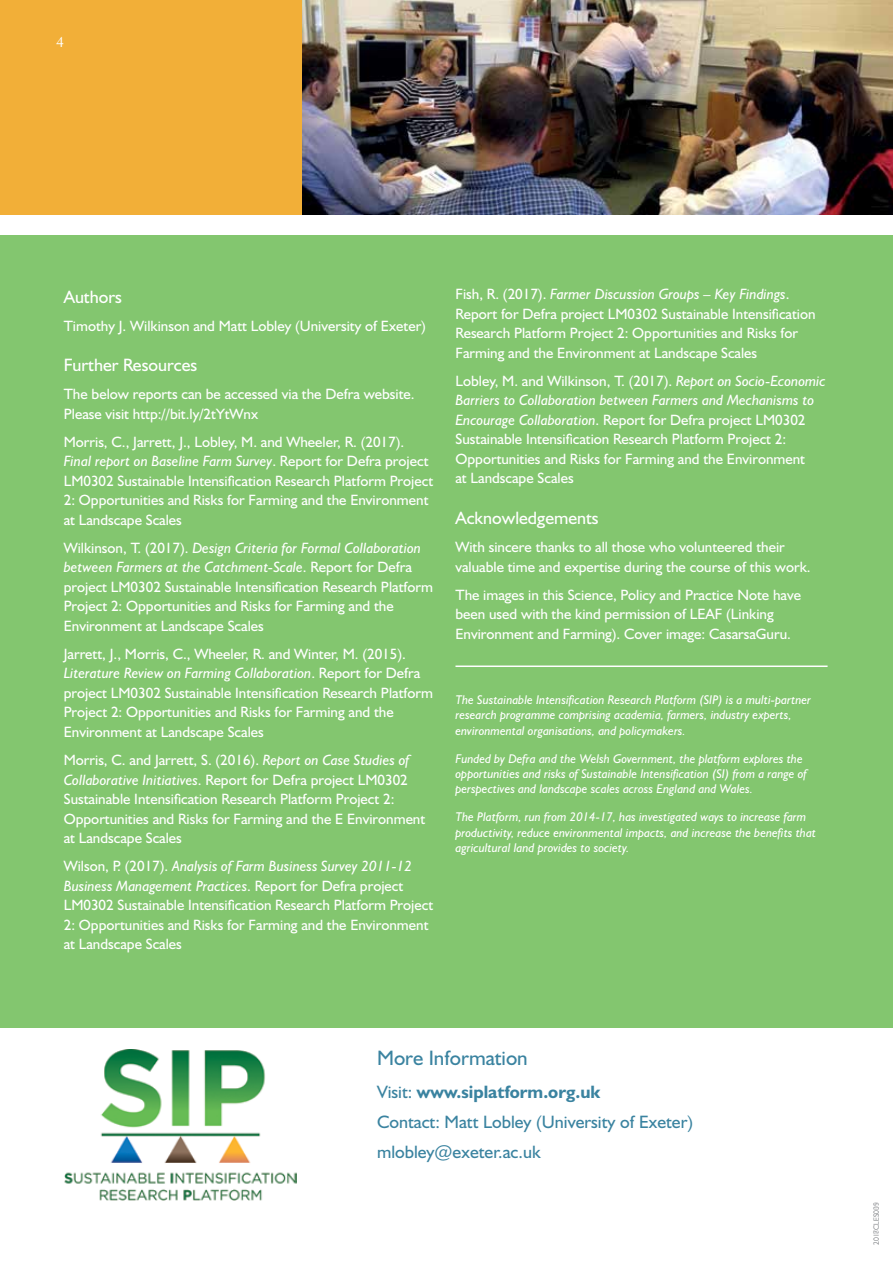
<style>
.page{position:relative;width:893px;height:1263px;background:#fff}
.page>*{position:absolute;margin:0;border:0;box-sizing:border-box;transform-origin:0 0}
.t1{font:21px "Humanist 521 BT";color:#3a83a0}
.t2{font:18px/30.2px "Humanist 521 BT";color:#3a83a0}
.t3{font:18px "Humanist 521 BT";color:#fff}
.t4{font:15px/19.5px "Humanist 521 BT";color:#fff}
.t5{font:15px "Adobe Caslon Pro";color:#fff}
.t6{font:italic 12.75px/15.3px "Humanist 521 BT";color:#fff}
.t7{font:300 7.5px "Humanist 521 BT";color:#939598}
.s1{font-style:italic}
.s2{font-weight:700}
</style>
<div class="page">
<div style="left:0;top:235px;width:893px;height:793px;background:#83c66f"></div>
<img style="left:64px;top:1049px;width:232px;height:152px">
<div style="left:0;top:0;width:302px;height:214px;background:#f2af38"></div>
<img style="left:302px;top:0;width:591px;height:214px">
<hr style="left:455px;top:665px;width:373px;height:2px;background:#fff">
<p class="t5" style="left:56px;top:33px;width:9px">4</p>
<p class="t3" style="left:64px;top:285px;width:60px">Authors</p>
<p class="t4" style="left:64px;top:315px;width:364px">Timothy J. Wilkinson and Matt Lobley (University of Exeter)</p>
<p class="t3" style="left:64px;top:354px;width:135px">Further Resources</p>
<p class="t4" style="left:64px;top:384px;width:352px">The below reports can be accessed via the Defra website.<br>Please visit http://bit.ly/2tYtWnx</p>
<p class="t4" style="left:64px;top:432px;width:371px">Morris, C., Jarrett, J., Lobley, M. and Wheeler, R. (2017).<br><span class="s1">Final report on Baseline Farm Survey</span>. Report for Defra project LM0302 Sustainable Intensification Research Platform Project 2: Opportunities and Risks for Farming and the Environment at Landscape Scales</p>
<p class="t4" style="left:64px;top:538px;width:371px">Wilkinson, T. (2017). <span class="s1">Design Criteria for Formal Collaboration between Farmers at the Catchment-Scale</span>. Report for Defra project LM0302 Sustainable Intensification Research Platform Project 2: Opportunities and Risks for Farming and the Environment at Landscape Scales</p>
<p class="t4" style="left:64px;top:644px;width:371px">Jarrett, J., Morris, C., Wheeler, R. and Winter, M. (2015).<br><span class="s1">Literature Review on Farming Collaboration</span>. Report for Defra project LM0302 Sustainable Intensification Research Platform Project 2: Opportunities and Risks for Farming and the Environment at Landscape Scales</p>
<p class="t4" style="left:64px;top:750px;width:363px">Morris, C. and Jarrett, S. (2016). <span class="s1">Report on Case Studies of Collaborative Initiatives</span>. Report for Defra project LM0302<br>Sustainable Intensification Research Platform Project 2:<br>Opportunities and Risks for Farming and the E Environment at Landscape Scales</p>
<p class="t4" style="left:64px;top:856px;width:371px">Wilson, P. (2017). <span class="s1">Analysis of Farm Business Survey 2011-12<br>Business Management Practices</span>. Report for Defra project LM0302 Sustainable Intensification Research Platform Project 2: Opportunities and Risks for Farming and the Environment at Landscape Scales</p>
<p class="t4" style="left:455px;top:284px;width:362px">Fish, R. (2017). <span class="s1">Farmer Discussion Groups – Key Findings</span>.<br>Report for Defra project LM0302 Sustainable Intensification Research Platform Project 2: Opportunities and Risks for Farming and the Environment at Landscape Scales</p>
<p class="t4" style="left:455px;top:371px;width:372px">Lobley, M. and Wilkinson, T. (2017). <span class="s1">Report on Socio-Economic Barriers to Collaboration between Farmers and Mechanisms to Encourage Collaboration</span>. Report for Defra project LM0302<br>Sustainable Intensification Research Platform Project 2:<br>Opportunities and Risks for Farming and the Environment<br>at Landscape Scales</p>
<p class="t3" style="left:455px;top:507px;width:145px">Acknowledgements</p>
<p class="t4" style="left:455px;top:537px;width:357px">With sincere thanks to all those who volunteered their valuable time and expertise during the course of this work.</p>
<p class="t4" style="left:455px;top:584px;width:347px">The images in this Science, Policy and Practice Note have been used with the kind permission of LEAF (Linking<br>Environment and Farming). Cover image: CasarsaGuru.</p>
<p class="t6" style="left:455px;top:692px;width:357px">The Sustainable Intensification Research Platform (SIP) is a multi-partner research programme comprising academia, farmers, industry experts, environmental organisations, and policymakers.</p>
<p class="t6" style="left:455px;top:750px;width:353px">Funded by Defra and the Welsh Government, the platform explores the opportunities and risks of Sustainable Intensification (SI) from a range of perspectives and landscape scales across England and Wales.</p>
<p class="t6" style="left:455px;top:809px;width:362px">The Platform, run from 2014-17, has investigated ways to increase farm productivity, reduce environmental impacts, and increase the benefits that agricultural land provides to society.</p>
<h1 class="t1" style="left:377px;top:1045px;width:152px">More Information</h1>
<p class="t2" style="left:377px;top:1076px;width:318px">Visit: <span class="s2">www.siplatform.org.uk<br></span>Contact: Matt Lobley (University of Exeter) mlobley@exeter.ac.uk</p>
<p class="t7" style="left:872px;top:1210px;width:9px;rotate:-90deg">39</p>
<p class="t7" style="left:872px;top:1245px;width:44px;rotate:-90deg">2018CLES005</p>
<p class="t7" style="left:872px;top:1233px;width:5px;rotate:-90deg">7</p>
</div>
